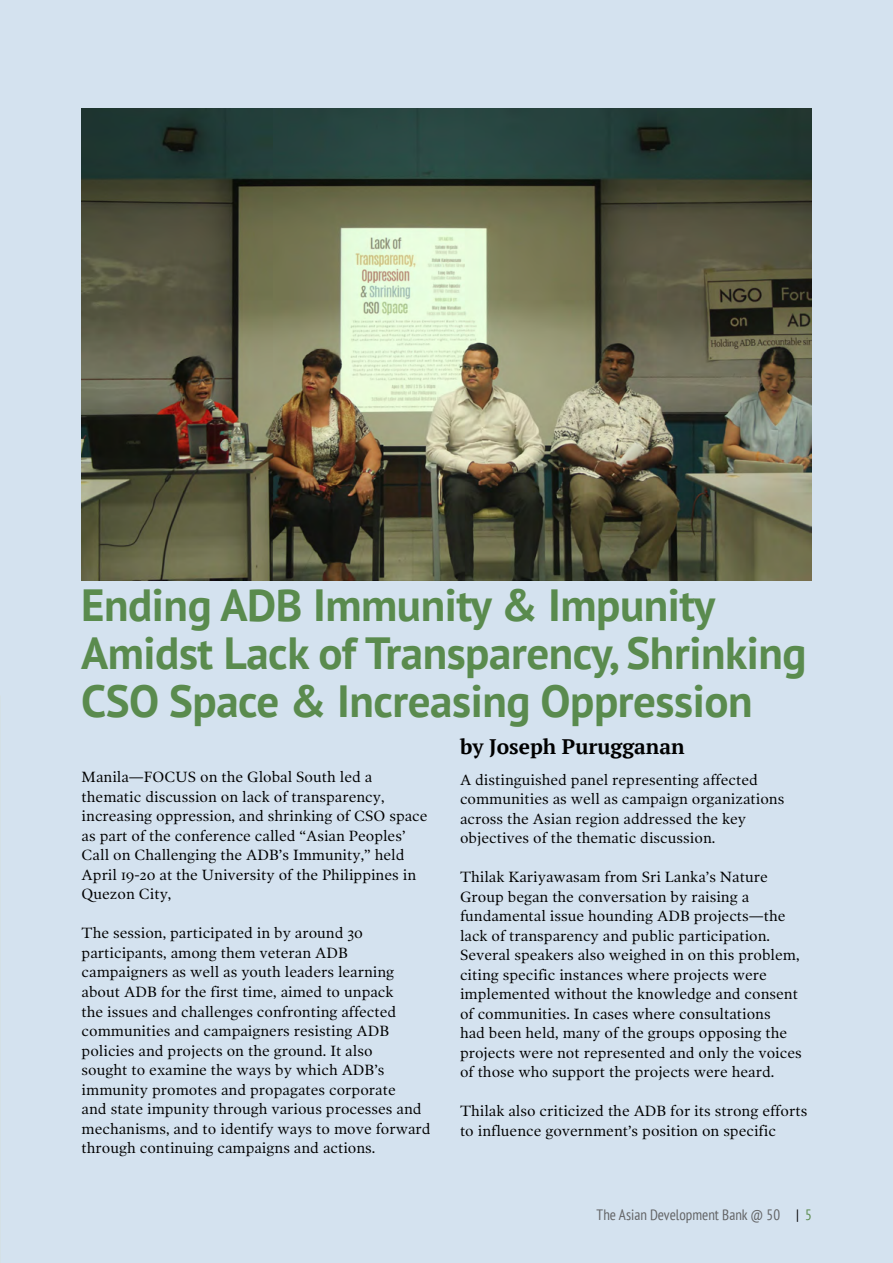
<style>
.page{position:relative;width:893px;height:1263px;background:#d4e2ef}
.page>*{position:absolute;margin:0;border:0;box-sizing:border-box;transform-origin:0 0}
.t1{font:700 45px/48px "PT Sans";letter-spacing:-.01em;color:#5a8b4e}
.t2{font:700 21px "PT Serif";color:#000}
.t3{font:15px/19.5px "Poynter Text Roman One";color:#000}
.t4{font:condensed 15px "PT Sans";color:#636466}
.s1{color:#000}
.s2{color:#5a8b4e}
</style>
<div class="page">
<img style="left:81px;top:108px;width:731px;height:472px">
<h1 class="t1" style="left:81px;top:581px;width:727px">Ending ADB Immunity &amp; Impunity<br>Amidst Lack of Transparency, Shrinking<br>CSO Space &amp; Increasing Oppression</h1>
<p class="t3" style="left:82px;top:767px;width:347px">Manila—FOCUS on the Global South led a thematic discussion on lack of transparency, increasing oppression, and shrinking of CSO space as part of the conference called “Asian Peoples’ Call on Challenging the ADB’s Immunity,” held April 19-20 at the University of the Philippines in Quezon City,</p>
<p class="t3" style="left:82px;top:923px;width:350px">The session, participated in by around 30 participants, among them veteran ADB campaigners as well as youth leaders learning about ADB for the first time, aimed to unpack<br>the issues and challenges confronting affected communities and campaigners resisting ADB policies and projects on the ground. It also<br>sought to examine the ways by which ADB’s immunity promotes and propagates corporate<br>and state impunity through various processes and mechanisms, and to identify ways to move forward through continuing campaigns and actions.</p>
<h2 class="t2" style="left:460px;top:732px;width:226px">by Joseph Purugganan</h2>
<p class="t3" style="left:460px;top:769px;width:326px">A distinguished panel representing affected communities as well as campaign organizations across the Asian region addressed the key objectives of the thematic discussion.</p>
<p class="t3" style="left:460px;top:867px;width:343px">Thilak Kariyawasam from Sri Lanka’s Nature Group began the conversation by raising a fundamental issue hounding ADB projects—the lack of transparency and public participation.<br>Several speakers also weighed in on this problem, citing specific instances where projects were implemented without the knowledge and consent of communities. In cases where consultations<br>had been held, many of the groups opposing the projects were not represented and only the voices of those who support the projects were heard.</p>
<p class="t3" style="left:460px;top:1101px;width:349px">Thilak also criticized the ADB for its strong efforts to influence government’s position on specific</p>
<p class="t4" style="left:597px;top:1205px;width:217px">The Asian Development Bank @ 50 <span class="s1">|</span> <span class="s2">5</span></p>
</div>
